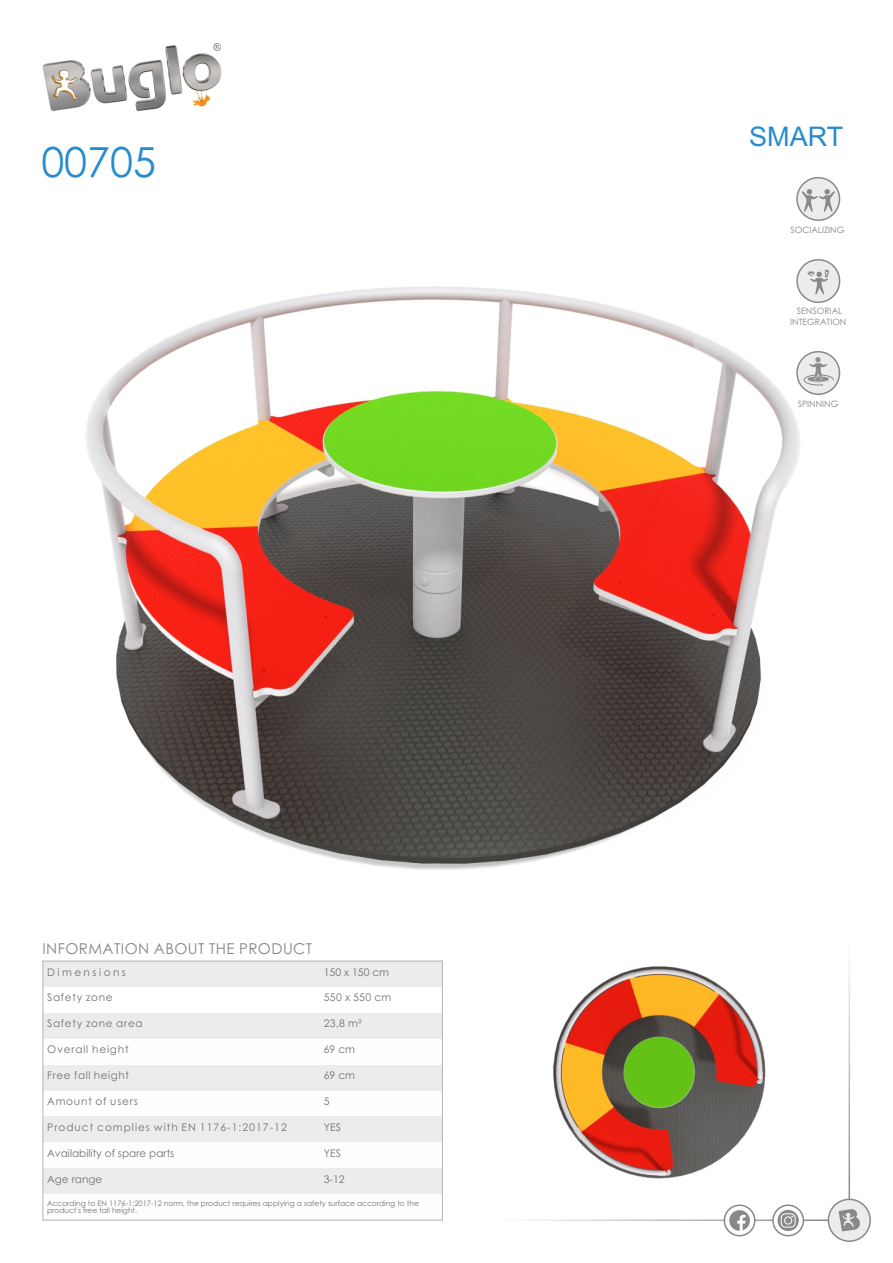
<style>
.page{position:relative;width:893px;height:1263px;background:#fff}
.page>*{position:absolute;margin:0;border:0;box-sizing:border-box;transform-origin:0 0}
.t1{font:41.4px "Century Gothic";color:#278ccc}
.t2{font:27px "Arial";color:#278ccc}
.t3{font:15px "Century Gothic";letter-spacing:.03em;color:#898989}
.t4{font:10.5px "Century Gothic";letter-spacing:.065em;color:#727271}
.t5{font:10.5px "Century Gothic";letter-spacing:.095em;color:#727271}
.t6{font:10.5px "Century Gothic";color:#727271}
.t7{font:10.5px "Century Gothic";letter-spacing:.235em;color:#727271}
.t8{font:8.7px/10.5px "Century Gothic";color:#898989;text-align:center}
.t9{font:7.5px/7.6px "Century Gothic";color:#727271}
</style>
<div class="page">
<img style="left:431px;top:960px;width:440px;height:259px">
<img style="left:86px;top:220px;width:755px;height:650px">
<hr style="left:848px;top:938px;width:2px;height:261px;background:#898989">
<hr style="left:497px;top:1219px;width:332px;height:2px;background:#898989">
<img style="left:42px;top:43px;width:180px;height:68px">
<svg style="left:796px;top:177px;width:44px;height:44px"></svg>
<svg style="left:802px;top:189px;width:33px;height:23px"></svg>
<div style="left:796px;top:259px;width:44px;height:44px;background:#ebecec;border:2px solid #898989;border-radius:50%"></div>
<svg style="left:807px;top:269px;width:22px;height:25px"></svg>
<div style="left:828px;top:1198px;width:43px;height:44px;background:#ebecec;border:2px solid #898989;border-radius:50%"></div>
<svg style="left:839px;top:1209px;width:21px;height:22px"></svg>
<svg style="left:724px;top:1204px;width:31px;height:32px"></svg>
<svg style="left:729px;top:1210px;width:21px;height:21px"></svg>
<svg style="left:772px;top:1204px;width:32px;height:32px"></svg>
<svg style="left:778px;top:1210px;width:21px;height:21px"></svg>
<svg style="left:781px;top:1213px;width:15px;height:14px"></svg>
<svg style="left:796px;top:351px;width:44px;height:44px"></svg>
<svg style="left:804px;top:357px;width:30px;height:29px"></svg>
<div style="left:43px;top:961px;width:277px;height:26px;background:#ebecec"></div>
<div style="left:320px;top:961px;width:122px;height:26px;background:#ebecec"></div>
<div style="left:43px;top:1013px;width:277px;height:26px;background:#ebecec"></div>
<div style="left:320px;top:1013px;width:122px;height:26px;background:#ebecec"></div>
<div style="left:320px;top:1039px;width:122px;height:26px;background:#fefefe"></div>
<div style="left:43px;top:1065px;width:277px;height:25px;background:#ebecec"></div>
<div style="left:320px;top:1065px;width:122px;height:25px;background:#ebecec"></div>
<div style="left:320px;top:1090px;width:122px;height:26px;background:#fefefe"></div>
<div style="left:43px;top:1116px;width:277px;height:26px;background:#ebecec"></div>
<div style="left:320px;top:1116px;width:122px;height:26px;background:#ebecec"></div>
<div style="left:320px;top:1142px;width:122px;height:26px;background:#fefefe"></div>
<div style="left:43px;top:1168px;width:277px;height:26px;background:#ebecec"></div>
<div style="left:320px;top:1168px;width:122px;height:26px;background:#ebecec"></div>
<div style="left:43px;top:1194px;width:399px;height:26px;background:#fefefe"></div>
<hr style="left:43px;top:961px;width:1px;height:259px;background:#b2b3b3">
<svg style="left:442px;top:1194px;width:1px;height:26px"></svg>
<hr style="left:442px;top:961px;width:1px;height:233px;background:#b2b3b3">
<hr style="left:43px;top:1220px;width:400px;height:1px;background:#b2b3b3">
<hr style="left:43px;top:961px;width:400px;height:1px;background:#b2b3b3">
<h1 class="t1" style="left:41px;top:146px;width:116px">00705</h1>
<h3 class="t3" style="left:42px;top:943px;width:271px">INFORMATION ABOUT THE PRODUCT</h3>
<h3 class="t7" style="left:47px;top:968px;width:80px">Dimensions</h3>
<h3 class="t4" style="left:324px;top:968px;width:67px">150 x 150 cm</h3>
<h3 class="t4" style="left:47px;top:993px;width:67px">Safety zone</h3>
<h3 class="t4" style="left:324px;top:993px;width:69px">550 x 550 cm</h3>
<h3 class="t4" style="left:47px;top:1019px;width:97px">Safety zone area</h3>
<h3 class="t4" style="left:324px;top:1019px;width:39px">23,8 m²</h3>
<h3 class="t4" style="left:47px;top:1045px;width:83px">Overall height</h3>
<h3 class="t4" style="left:324px;top:1045px;width:33px">69 cm</h3>
<h3 class="t4" style="left:47px;top:1071px;width:83px">Free fall height</h3>
<h3 class="t4" style="left:324px;top:1071px;width:33px">69 cm</h3>
<h3 class="t4" style="left:47px;top:1097px;width:92px">Amount of users</h3>
<h3 class="t4" style="left:324px;top:1097px;width:7px">5</h3>
<h3 class="t5" style="left:47px;top:1123px;width:241px">Product complies with EN 1176-1:2017-12</h3>
<h3 class="t4" style="left:324px;top:1123px;width:19px">YES</h3>
<h3 class="t6" style="left:47px;top:1149px;width:129px">Availability of spare parts</h3>
<h3 class="t4" style="left:324px;top:1149px;width:19px">YES</h3>
<h3 class="t6" style="left:47px;top:1175px;width:57px">Age range</h3>
<h3 class="t4" style="left:324px;top:1175px;width:22px">3-12</h3>
<p class="t9" style="left:47px;top:1200px;width:373px">According to EN 1176-1:2017-12 norm, the product requires applying a safety surface according to the product's free fall height.</p>
<h2 class="t2" style="left:749px;top:126px;width:96px">SMART</h2>
<p class="t8" style="left:790px;top:226px;width:55px">SOCIALIZING</p>
<p class="t8" style="left:790px;top:307px;width:58px">SENSORIAL<br>INTEGRATION</p>
<p class="t8" style="left:798px;top:400px;width:42px">SPINNING</p>
</div>
